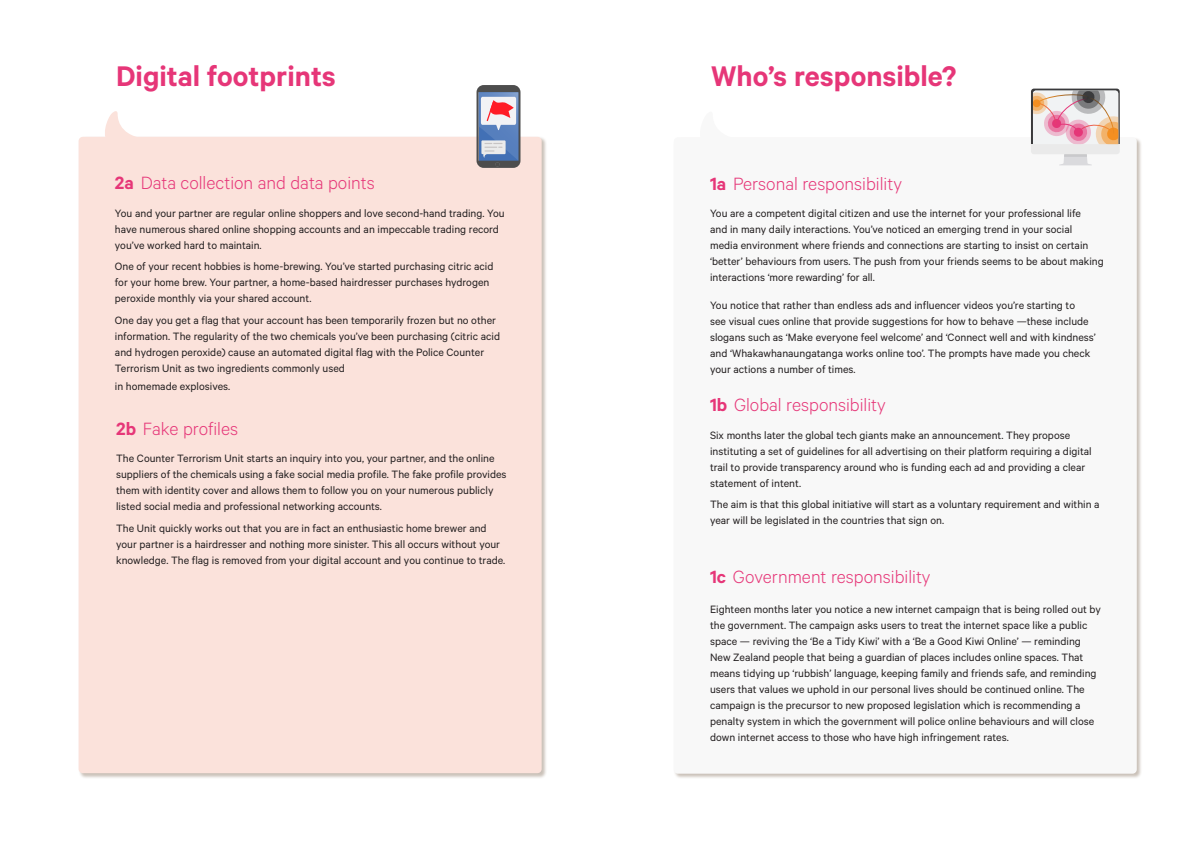
<style>
.page{position:relative;width:1191px;height:842px;background:#fff}
.page>*{position:absolute;margin:0;border:0;box-sizing:border-box;transform-origin:0 0}
.Scenario_title{font:600 32px "Calibre";color:#e63678}
.Body_12_5{font:300 20px "Calibre";color:#e63678}
.INZ_Body{font:300 20px "Calibre";color:#e63678}
.Body_12_5-2{font:12px/16px "Calibre";color:#231f20}
.s1{font-weight:600}
</style>
<div class="page">
<div style="left:78px;top:137px;width:469px;height:642px;background:#7a634d;opacity:.4"></div>
<div style="left:79px;top:137px;width:462px;height:636px;background:#fbe2db;border-radius:4px"></div>
<svg style="left:99px;top:111px;width:55px;height:26px"></svg>
<div style="left:673px;top:137px;width:469px;height:642px;background:#7a634d;opacity:.4"></div>
<div style="left:673px;top:137px;width:463px;height:637px;background:#f8f8f8;border-radius:4px"></div>
<svg style="left:476px;top:85px;width:44px;height:83px"></svg>
<svg style="left:1031px;top:89px;width:88px;height:76px"></svg>
<p class="Scenario_title" style="left:116px;top:57px;width:221px">Digital footprints</p>
<p class="Body_12_5" style="left:115px;top:172px;width:261px"><span class="s1">2a</span> Data collection and data points</p>
<p class="Body_12_5-2" style="left:115px;top:205px;width:391px">You and your partner are regular online shoppers and love second-hand trading. You have numerous shared online shopping accounts and an impeccable trading record you’ve worked hard to maintain.</p>
<p class="Body_12_5-2" style="left:115px;top:258px;width:380px">One of your recent hobbies is home-brewing. You’ve started purchasing citric acid for your home brew. Your partner, a home-based hairdresser purchases hydrogen peroxide monthly via your shared account.</p>
<p class="Body_12_5-2" style="left:115px;top:312px;width:386px">One day you get a flag that your account has been temporarily frozen but no other information. The regularity of the two chemicals you’ve been purchasing (citric acid and hydrogen peroxide) cause an automated digital flag with the Police Counter Terrorism Unit as two ingredients commonly used</p>
<p class="Body_12_5-2" style="left:115px;top:378px;width:117px">in homemade explosives.</p>
<p class="INZ_Body" style="left:116px;top:417px;width:124px"><span class="s1">2b</span> Fake profiles</p>
<p class="Body_12_5-2" style="left:116px;top:450px;width:392px">The Counter Terrorism Unit starts an inquiry into you, your partner, and the online suppliers of the chemicals using a fake social media profile. The fake profile provides them with identity cover and allows them to follow you on your numerous publicly listed social media and professional networking accounts.</p>
<p class="Body_12_5-2" style="left:116px;top:519px;width:391px">The Unit quickly works out that you are in fact an enthusiastic home brewer and your partner is a hairdresser and nothing more sinister. This all occurs without your knowledge. The flag is removed from your digital account and you continue to trade.</p>
<p class="Scenario_title" style="left:711px;top:57px;width:247px">Who’s responsible?</p>
<p class="Body_12_5" style="left:710px;top:172px;width:193px"><span class="s1">1a</span> Personal responsibility</p>
<p class="Body_12_5-2" style="left:710px;top:205px;width:395px">You are a competent digital citizen and use the internet for your professional life<br>and in many daily interactions. You’ve noticed an emerging trend in your social<br>media environment where friends and connections are starting to insist on certain ‘better’ behaviours from users. The push from your friends seems to be about making interactions ‘more rewarding’ for all.</p>
<p class="Body_12_5-2" style="left:710px;top:296px;width:387px">You notice that rather than endless ads and influencer videos you’re starting to<br>see visual cues online that provide suggestions for how to behave —these include slogans such as ‘Make everyone feel welcome’ and ‘Connect well and with kindness’ and ‘Whakawhanaungatanga works online too’. The prompts have made you check your actions a number of times.</p>
<p class="INZ_Body" style="left:710px;top:393px;width:177px"><span class="s1">1b</span> Global responsibility</p>
<p class="Body_12_5-2" style="left:710px;top:426px;width:383px">Six months later the global tech giants make an announcement. They propose instituting a set of guidelines for all advertising on their platform requiring a digital trail to provide transparency around who is funding each ad and providing a clear statement of intent.</p>
<p class="Body_12_5-2" style="left:710px;top:496px;width:391px">The aim is that this global initiative will start as a voluntary requirement and within a year will be legislated in the countries that sign on.</p>
<p class="Body_12_5" style="left:710px;top:565px;width:222px"><span class="s1">1c</span> Government responsibility</p>
<p class="Body_12_5-2" style="left:710px;top:601px;width:392px">Eighteen months later you notice a new internet campaign that is being rolled out by the government. The campaign asks users to treat the internet space like a public space — reviving the ‘Be a Tidy Kiwi’ with a ‘Be a Good Kiwi Online’ — reminding New Zealand people that being a guardian of places includes online spaces. That means tidying up ‘rubbish’ language, keeping family and friends safe, and reminding users that values we uphold in our personal lives should be continued online. The campaign is the precursor to new proposed legislation which is recommending a penalty system in which the government will police online behaviours and will close down internet access to those who have high infringement rates.</p>
</div>
